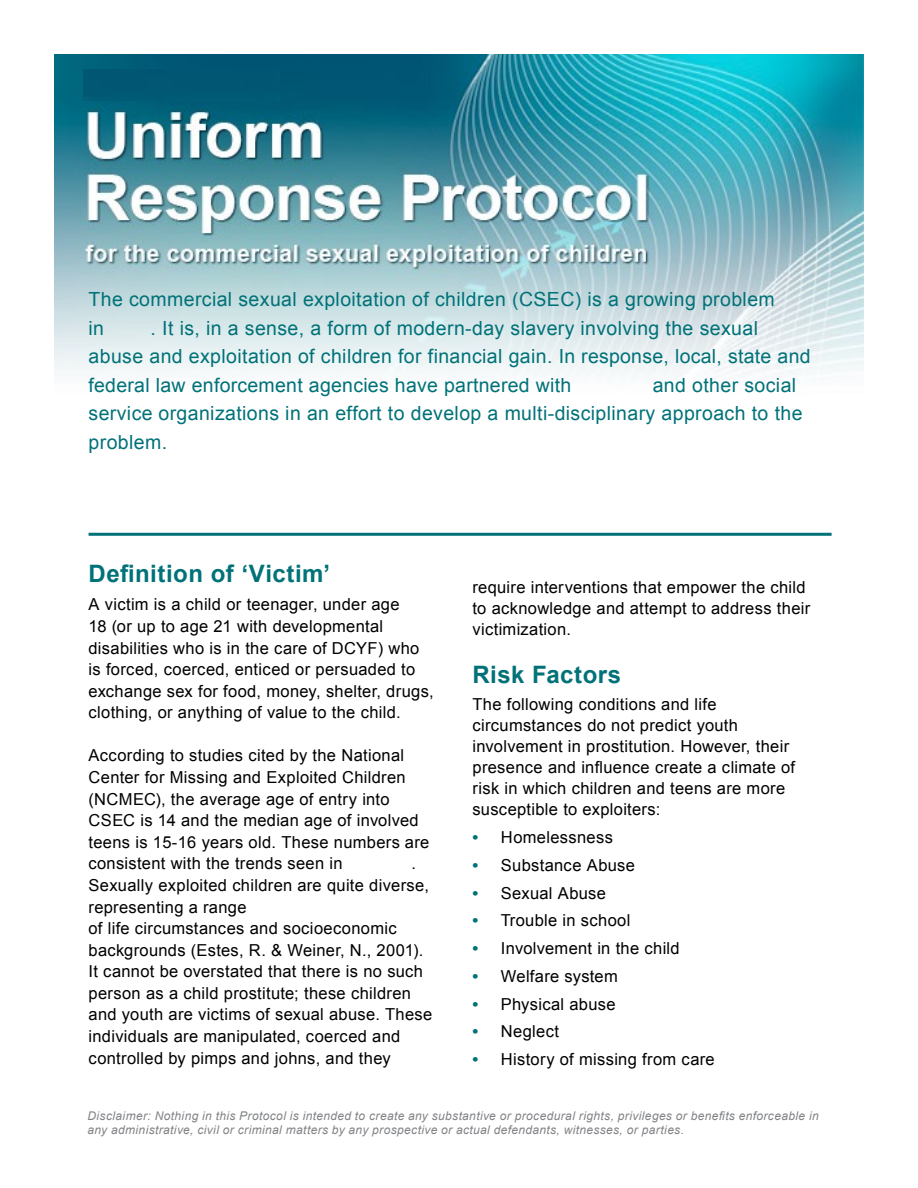
<style>
.page{position:relative;width:918px;height:1188px;background:#fff}
.page>*{position:absolute;margin:0;border:0;box-sizing:border-box;transform-origin:0 0}
.t1{font:700 24px "Arial";letter-spacing:.02em;color:#007278}
.t2{font:19.5px/28.5px "Arial";letter-spacing:.02em;color:#007278}
.t3{font:16.5px/21.6px "Arial";letter-spacing:.02em;color:#000}
.t4{font:italic 12px/14.4px "Arial";letter-spacing:.03em;color:#808285}
.s1{font-weight:700;color:#007278}
</style>
<div class="page">
<img style="left:54px;top:54px;width:810px;height:482px">
<hr style="left:89px;top:533px;width:743px;height:3px;background:#007278">
<div style="left:84px;top:69px;width:195px;height:32px;background:#015673"></div>
<p class="t2" style="left:89px;top:285px;width:688px">The commercial sexual exploitation of children (CSEC) is a growing problem in</p>
<p class="t2" style="left:89px;top:314px;width:724px;text-indent:62px">. It is, in a sense, a form of modern-day slavery involving the sexual abuse and exploitation of children for financial gain. In response, local, state and federal law enforcement agencies have partnered with</p>
<p class="t2" style="left:89px;top:371px;width:716px;text-indent:564px">and other social service organizations in an effort to develop a multi-disciplinary approach to the problem.</p>
<h1 class="t1" style="left:89px;top:558px;width:243px">Definition of ‘Victim’</h1>
<p class="t3" style="left:89px;top:594px;width:347px">A victim is a child or teenager, under age<br>18 (or up to age 21 with developmental disabilities who is in the care of DCYF) who is forced, coerced, enticed or persuaded to exchange sex for food, money, shelter, drugs, clothing, or anything of value to the child.</p>
<p class="t3" style="left:89px;top:745px;width:342px">According to studies cited by the National Center for Missing and Exploited Children (NCMEC), the average age of entry into CSEC is 14 and the median age of involved teens is 15-16 years old. These numbers are consistent with the trends seen in</p>
<p class="t3" style="left:89px;top:853px;width:345px;text-indent:323px">.<br>Sexually exploited children are quite diverse, representing a range<br>of life circumstances and socioeconomic backgrounds (Estes, R. &amp; Weiner, N., 2001).<br>It cannot be overstated that there is no such person as a child prostitute; these children and youth are victims of sexual abuse. These individuals are manipulated, coerced and controlled by pimps and johns, and they</p>
<p class="t3" style="left:472px;top:576px;width:339px;line-height:21px">require interventions that empower the child to acknowledge and attempt to address their victimization.</p>
<h1 class="t1" style="left:472px;top:658px;width:150px">Risk Factors</h1>
<p class="t3" style="left:472px;top:694px;width:324px;line-height:21px">The following conditions and life circumstances do not predict youth involvement in prostitution. However, their presence and influence create a climate of risk in which children and teens are more susceptible to exploiters:</p>
<p class="t3" style="left:472px;top:827px;width:142px"><span class="s1">•</span> Homelessness</p>
<p class="t3" style="left:472px;top:854px;width:164px"><span class="s1">•</span> Substance Abuse</p>
<p class="t3" style="left:472px;top:882px;width:135px"><span class="s1">•</span> Sexual Abuse</p>
<p class="t3" style="left:472px;top:910px;width:159px"><span class="s1">•</span> Trouble in school</p>
<p class="t3" style="left:472px;top:938px;width:209px"><span class="s1">•</span> Involvement in the child</p>
<p class="t3" style="left:472px;top:965px;width:147px"><span class="s1">•</span> Welfare system</p>
<p class="t3" style="left:472px;top:993px;width:145px"><span class="s1">•</span> Physical abuse</p>
<p class="t3" style="left:472px;top:1021px;width:88px"><span class="s1">•</span> Neglect</p>
<p class="t3" style="left:472px;top:1049px;width:244px"><span class="s1">•</span> History of missing from care</p>
<p class="t4" style="left:87px;top:1108px;width:733px">Disclaimer: Nothing in this Protocol is intended to create any substantive or procedural rights, privileges or benefits enforceable in any administrative, civil or criminal matters by any prospective or actual defendants, witnesses, or parties.</p>
</div>
